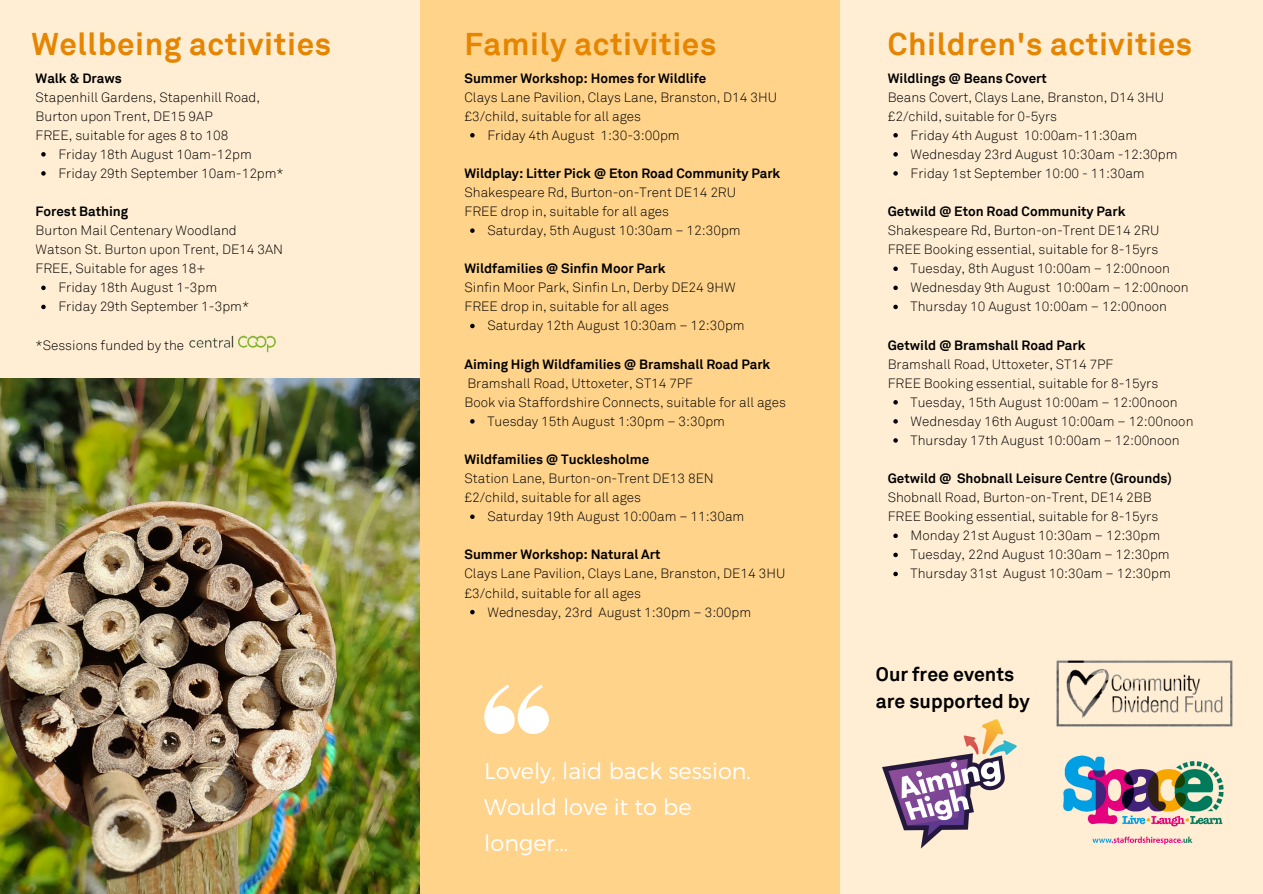
<style>
.page{position:relative;width:1263px;height:894px;background:#fff}
.page>*{position:absolute;margin:0;border:0;box-sizing:border-box;transform-origin:0 0}
.t1{font:700 31.35px "Akkurat";letter-spacing:.02em;color:#e58500}
.t2{font:300 22.5px/35.8px "Montserrat";color:#fff}
.t3{font:700 19.5px/27px "Akkurat";color:#000}
.t4{font:300 13.5px "Akkurat";color:#000}
.t5{font:700 13.5px "Akkurat";color:#000}
</style>
<div class="page">
<div style="left:0;top:0;width:1263px;height:893px;background:#ffeed4"></div>
<img style="left:0;top:377px;width:421px;height:516px">
<div style="left:421px;top:0;width:419px;height:893px;background:#ffd38a"></div>
<svg style="left:484px;top:684px;width:65px;height:49px"></svg>
<img style="left:1057px;top:660px;width:175px;height:66px">
<img style="left:189px;top:335px;width:87px;height:18px">
<img style="left:882px;top:719px;width:135px;height:130px">
<img style="left:1063px;top:755px;width:161px;height:90px">
<svg style="left:41px;top:152px;width:5px;height:4px"></svg>
<svg style="left:41px;top:171px;width:5px;height:5px"></svg>
<svg style="left:41px;top:285px;width:5px;height:5px"></svg>
<svg style="left:41px;top:304px;width:5px;height:5px"></svg>
<svg style="left:470px;top:133px;width:5px;height:4px"></svg>
<svg style="left:470px;top:228px;width:5px;height:5px"></svg>
<svg style="left:470px;top:323px;width:5px;height:5px"></svg>
<svg style="left:470px;top:419px;width:5px;height:4px"></svg>
<svg style="left:470px;top:514px;width:5px;height:5px"></svg>
<svg style="left:470px;top:609px;width:5px;height:5px"></svg>
<svg style="left:893px;top:133px;width:5px;height:4px"></svg>
<svg style="left:893px;top:152px;width:5px;height:4px"></svg>
<svg style="left:893px;top:171px;width:5px;height:5px"></svg>
<svg style="left:893px;top:266px;width:5px;height:5px"></svg>
<svg style="left:893px;top:285px;width:5px;height:5px"></svg>
<svg style="left:893px;top:304px;width:5px;height:5px"></svg>
<svg style="left:893px;top:400px;width:5px;height:4px"></svg>
<svg style="left:893px;top:419px;width:5px;height:4px"></svg>
<svg style="left:893px;top:438px;width:5px;height:4px"></svg>
<svg style="left:893px;top:533px;width:5px;height:5px"></svg>
<svg style="left:893px;top:552px;width:5px;height:5px"></svg>
<svg style="left:893px;top:571px;width:5px;height:5px"></svg>
<p class="t1" style="left:31px;top:24px;width:301px">Wellbeing activities</p>
<p class="t5" style="left:36px;top:69px;width:88px">Walk &amp; Draws</p>
<p class="t4" style="left:36px;top:88px;width:226px">Stapenhill Gardens, Stapenhill Road,</p>
<p class="t4" style="left:36px;top:107px;width:179px">Burton upon Trent, DE15 9AP</p>
<p class="t4" style="left:36px;top:126px;width:194px">FREE, suitable for ages 8 to 108</p>
<p class="t4" style="left:58px;top:145px;width:195px">Friday 18th August 10am-12pm</p>
<p class="t4" style="left:58px;top:165px;width:227px">Friday 29th September 10am-12pm*</p>
<p class="t5" style="left:36px;top:203px;width:94px">Forest Bathing</p>
<p class="t4" style="left:36px;top:222px;width:203px">Burton Mail Centenary Woodland</p>
<p class="t4" style="left:36px;top:241px;width:249px">Watson St. Burton upon Trent, DE14 3AN</p>
<p class="t4" style="left:36px;top:260px;width:172px">FREE, Suitable for ages 18+</p>
<p class="t4" style="left:58px;top:279px;width:160px">Friday 18th August 1-3pm</p>
<p class="t4" style="left:58px;top:298px;width:192px">Friday 29th September 1-3pm*</p>
<p class="t4" style="left:36px;top:336px;width:150px">*Sessions funded by the</p>
<p class="t1" style="left:465px;top:24px;width:253px">Family activities</p>
<p class="t5" style="left:465px;top:69px;width:243px">Summer Workshop: Homes for Wildlife</p>
<p class="t4" style="left:465px;top:88px;width:314px">Clays Lane Pavilion, Clays Lane, Branston, D14 3HU</p>
<p class="t4" style="left:465px;top:107px;width:178px">£3/child, suitable for all ages</p>
<p class="t4" style="left:487px;top:126px;width:194px">Friday 4th August 1:30-3:00pm</p>
<p class="t5" style="left:465px;top:165px;width:317px">Wildplay: Litter Pick @ Eton Road Community Park</p>
<p class="t4" style="left:465px;top:184px;width:273px">Shakespeare Rd, Burton-on-Trent DE14 2RU</p>
<p class="t4" style="left:465px;top:203px;width:206px">FREE drop in, suitable for all ages</p>
<p class="t4" style="left:487px;top:222px;width:255px">Saturday, 5th August 10:30am – 12:30pm</p>
<p class="t5" style="left:465px;top:260px;width:202px">Wildfamilies @ Sinfin Moor Park</p>
<p class="t4" style="left:465px;top:279px;width:273px">Sinfin Moor Park, Sinfin Ln, Derby DE24 9HW</p>
<p class="t4" style="left:465px;top:298px;width:206px">FREE drop in, suitable for all ages</p>
<p class="t4" style="left:487px;top:317px;width:259px">Saturday 12th August 10:30am – 12:30pm</p>
<p class="t5" style="left:465px;top:355px;width:307px">Aiming High Wildfamilies @ Bramshall Road Park</p>
<p class="t4" style="left:467px;top:374px;width:227px">Bramshall Road, Uttoxeter, ST14 7PF</p>
<p class="t4" style="left:465px;top:393px;width:323px">Book via Staffordshire Connects, suitable for all ages</p>
<p class="t4" style="left:487px;top:412px;width:239px">Tuesday 15th August 1:30pm – 3:30pm</p>
<p class="t5" style="left:465px;top:450px;width:186px">Wildfamilies @ Tucklesholme</p>
<p class="t4" style="left:465px;top:469px;width:251px">Station Lane, Burton-on-Trent DE13 8EN</p>
<p class="t4" style="left:465px;top:489px;width:178px">£2/child, suitable for all ages</p>
<p class="t4" style="left:487px;top:508px;width:258px">Saturday 19th August 10:00am – 11:30am</p>
<p class="t5" style="left:465px;top:546px;width:197px">Summer Workshop: Natural Art</p>
<p class="t4" style="left:465px;top:565px;width:322px">Clays Lane Pavilion, Clays Lane, Branston, DE14 3HU</p>
<p class="t4" style="left:465px;top:584px;width:178px">£3/child, suitable for all ages</p>
<p class="t4" style="left:487px;top:603px;width:265px">Wednesday, 23rd August 1:30pm – 3:00pm</p>
<p class="t2" style="left:484px;top:752px;width:268px">Lovely, laid back session.<br>Would love it to be longer...</p>
<p class="t1" style="left:888px;top:24px;width:306px">Children's activities</p>
<p class="t5" style="left:888px;top:69px;width:161px">Wildlings @ Beans Covert</p>
<p class="t4" style="left:888px;top:88px;width:278px">Beans Covert, Clays Lane, Branston, D14 3HU</p>
<p class="t4" style="left:888px;top:107px;width:171px">£2/child, suitable for 0-5yrs</p>
<p class="t4" style="left:911px;top:126px;width:228px">Friday 4th August 10:00am-11:30am</p>
<p class="t4" style="left:911px;top:145px;width:268px">Wednesday 23rd August 10:30am -12:30pm</p>
<p class="t4" style="left:911px;top:165px;width:236px">Friday 1st September 10:00 - 11:30am</p>
<p class="t5" style="left:888px;top:203px;width:239px">Getwild @ Eton Road Community Park</p>
<p class="t4" style="left:888px;top:222px;width:273px">Shakespeare Rd, Burton-on-Trent DE14 2RU</p>
<p class="t4" style="left:888px;top:241px;width:272px">FREE Booking essential, suitable for 8-15yrs</p>
<p class="t4" style="left:911px;top:260px;width:261px">Tuesday, 8th August 10:00am – 12:00noon</p>
<p class="t4" style="left:911px;top:279px;width:280px">Wednesday 9th August 10:00am – 12:00noon</p>
<p class="t4" style="left:911px;top:298px;width:258px">Thursday 10 August 10:00am – 12:00noon</p>
<p class="t5" style="left:888px;top:336px;width:199px">Getwild @ Bramshall Road Park</p>
<p class="t4" style="left:888px;top:355px;width:227px">Bramshall Road, Uttoxeter, ST14 7PF</p>
<p class="t4" style="left:888px;top:374px;width:272px">FREE Booking essential, suitable for 8-15yrs</p>
<p class="t4" style="left:911px;top:393px;width:268px">Tuesday, 15th August 10:00am – 12:00noon</p>
<p class="t4" style="left:911px;top:412px;width:284px">Wednesday 16th August 10:00am – 12:00noon</p>
<p class="t4" style="left:911px;top:431px;width:271px">Thursday 17th August 10:00am – 12:00noon</p>
<p class="t5" style="left:888px;top:469px;width:286px">Getwild @ Shobnall Leisure Centre (Grounds)</p>
<p class="t4" style="left:888px;top:489px;width:265px">Shobnall Road, Burton-on-Trent, DE14 2BB</p>
<p class="t4" style="left:888px;top:508px;width:272px">FREE Booking essential, suitable for 8-15yrs</p>
<p class="t4" style="left:911px;top:527px;width:251px">Monday 21st August 10:30am – 12:30pm</p>
<p class="t4" style="left:911px;top:546px;width:261px">Tuesday, 22nd August 10:30am – 12:30pm</p>
<p class="t4" style="left:911px;top:565px;width:262px">Thursday 31st August 10:30am – 12:30pm</p>
<p class="t3" style="left:876px;top:660px;width:155px">Our free events are supported by</p>
</div>
